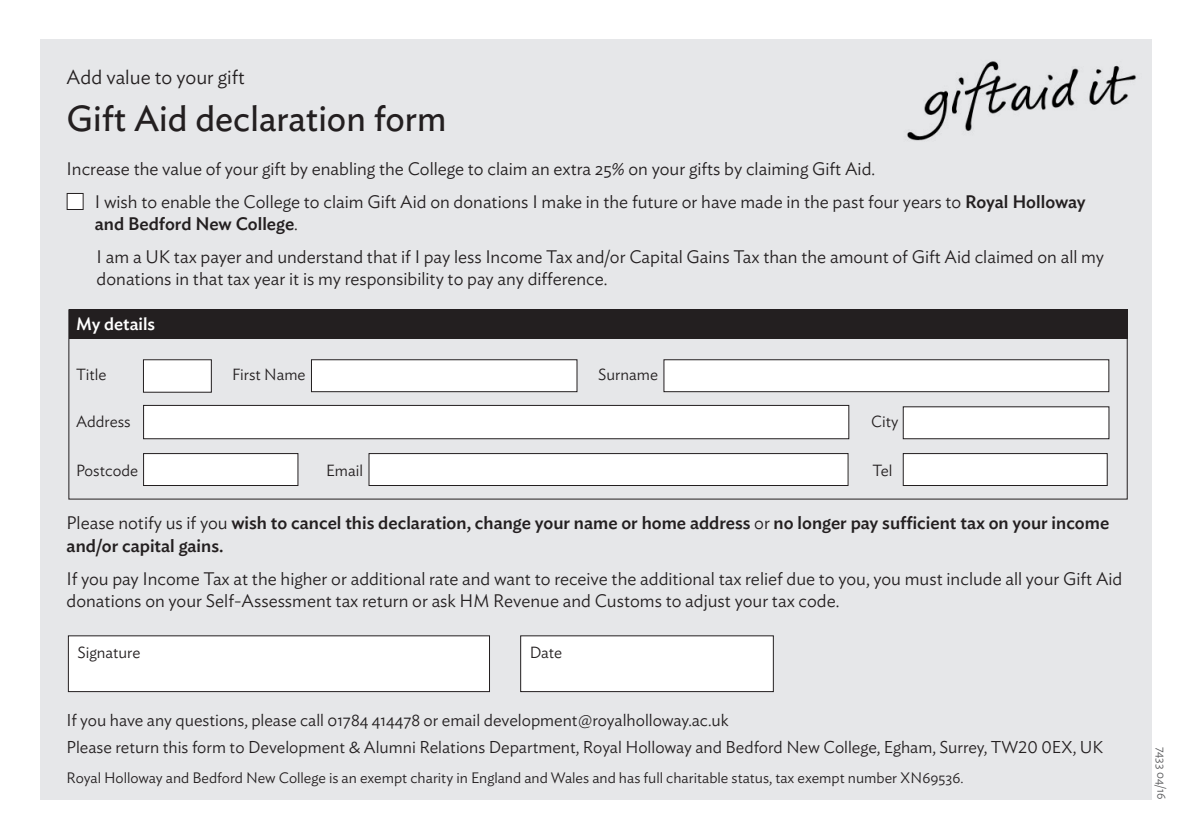
<style>
.page{position:relative;width:1191px;height:840px;background:#fff}
.page>*{position:absolute;margin:0;border:0;box-sizing:border-box;transform-origin:0 0}
.t1{font:36px "Ideal Sans";color:#231f20}
.t2{font:300 20px "Ideal Sans";color:#231f20}
.t3{font:300 18px/22px "Ideal Sans";color:#231f20}
.t4{font:500 18px/22px "Ideal Sans";color:#231f20}
.t5{font:500 17.6px "Ideal Sans";color:#fff}
.t6{font:300 17px "Ideal Sans";color:#231f20}
.t7{font:300 16px "Ideal Sans";color:#231f20}
.t8{font:300 15px "Ideal Sans";color:#231f20}
.t9{font:300 12px "Ideal Sans";color:#57585a}
.s1{font-weight:500}
.s2{font-weight:300}
</style>
<div class="page">
<div style="left:40px;top:40px;width:1111px;height:759px;background:#e6e7e9"></div>
<img style="left:907px;top:61px;width:230px;height:80px">
<div style="left:67px;top:193px;width:16px;height:16px;background:#fff"></div>
<div style="left:67px;top:193px;width:17px;height:17px;border:1px solid #231f20"></div>
<div style="left:68px;top:635px;width:421px;height:56px;background:#fff"></div>
<div style="left:520px;top:635px;width:253px;height:56px;background:#fff"></div>
<div style="left:69px;top:309px;width:1058px;height:29px;background:#231f20"></div>
<div style="left:144px;top:453px;width:154px;height:32px;background:#fff"></div>
<div style="left:143px;top:453px;width:155px;height:32px;border:1px solid #231f20"></div>
<div style="left:144px;top:405px;width:704px;height:33px;background:#fff"></div>
<div style="left:143px;top:405px;width:706px;height:34px;border:1px solid #231f20"></div>
<div style="left:369px;top:453px;width:479px;height:32px;background:#fff"></div>
<div style="left:369px;top:453px;width:479px;height:32px;border:1px solid #231f20"></div>
<div style="left:903px;top:453px;width:204px;height:32px;background:#fff"></div>
<div style="left:903px;top:453px;width:204px;height:32px;border:1px solid #231f20"></div>
<div style="left:903px;top:406px;width:206px;height:32px;background:#fff"></div>
<div style="left:903px;top:406px;width:206px;height:33px;border:1px solid #231f20"></div>
<div style="left:143px;top:359px;width:68px;height:33px;background:#fff"></div>
<div style="left:143px;top:359px;width:69px;height:33px;border:1px solid #231f20"></div>
<div style="left:311px;top:359px;width:266px;height:32px;background:#fff"></div>
<div style="left:311px;top:359px;width:266px;height:33px;border:1px solid #231f20"></div>
<div style="left:664px;top:359px;width:444px;height:32px;background:#fff"></div>
<div style="left:663px;top:359px;width:446px;height:33px;border:1px solid #231f20"></div>
<p class="t2" style="left:67px;top:62px;width:180px">Add value to your gift</p>
<p class="t1" style="left:67px;top:91px;width:381px">Gift Aid declaration form</p>
<p class="t3" style="left:67px;top:156px;width:810px">Increase the value of your gift by enabling the College to claim an extra 25% on your gifts by claiming Gift Aid.</p>
<p class="t3" style="left:95px;top:189px;width:992px">I wish to enable the College to claim Gift Aid on donations I make in the future or have made in the past four years to <span class="s1">Royal Holloway and Bedford New College</span>.</p>
<p class="t3" style="left:97px;top:244px;width:1009px">I am a UK tax payer and understand that if I pay less Income Tax and/or Capital Gains Tax than the amount of Gift Aid claimed on all my donations in that tax year it is my responsibility to pay any difference.</p>
<p class="t5" style="left:76px;top:310px;width:80px">My details</p>
<p class="t7" style="left:76px;top:362px;width:32px">Title</p>
<p class="t7" style="left:232px;top:362px;width:75px">First Name</p>
<p class="t7" style="left:598px;top:362px;width:61px">Surname</p>
<p class="t7" style="left:76px;top:408px;width:56px">Address</p>
<p class="t7" style="left:871px;top:408px;width:29px">City</p>
<p class="t7" style="left:76px;top:458px;width:64px">Postcode</p>
<p class="t7" style="left:326px;top:458px;width:38px">Email</p>
<p class="t7" style="left:872px;top:458px;width:21px">Tel</p>
<p class="t4" style="left:67px;top:510px;width:1044px"><span class="s2">Please notify us if you</span> wish to cancel this declaration, change your name or home address <span class="s2">or</span> no longer pay sufficient tax on your income and/or capital gains.</p>
<p class="t3" style="left:67px;top:565px;width:1057px">If you pay Income Tax at the higher or additional rate and want to receive the additional tax relief due to you, you must include all your Gift Aid donations on your Self-Assessment tax return or ask HM Revenue and Customs to adjust your tax code.</p>
<p class="t7" style="left:77px;top:639px;width:64px">Signature</p>
<p class="t7" style="left:529px;top:639px;width:34px">Date</p>
<p class="t6" style="left:67px;top:706px;width:663px">If you have any questions, please call 01784 414478 or email development@royalholloway.ac.uk</p>
<p class="t6" style="left:67px;top:734px;width:1038px">Please return this form to Development &amp; Alumni Relations Department, Royal Holloway and Bedford New College, Egham, Surrey, TW20 0EX, UK</p>
<p class="t8" style="left:67px;top:765px;width:898px">Royal Holloway and Bedford New College is an exempt charity in England and Wales and has full charitable status, tax exempt number XN69536.</p>
<p class="t9" style="left:1171px;top:746px;width:54px;rotate:90deg">7433 04/16</p>
</div>
